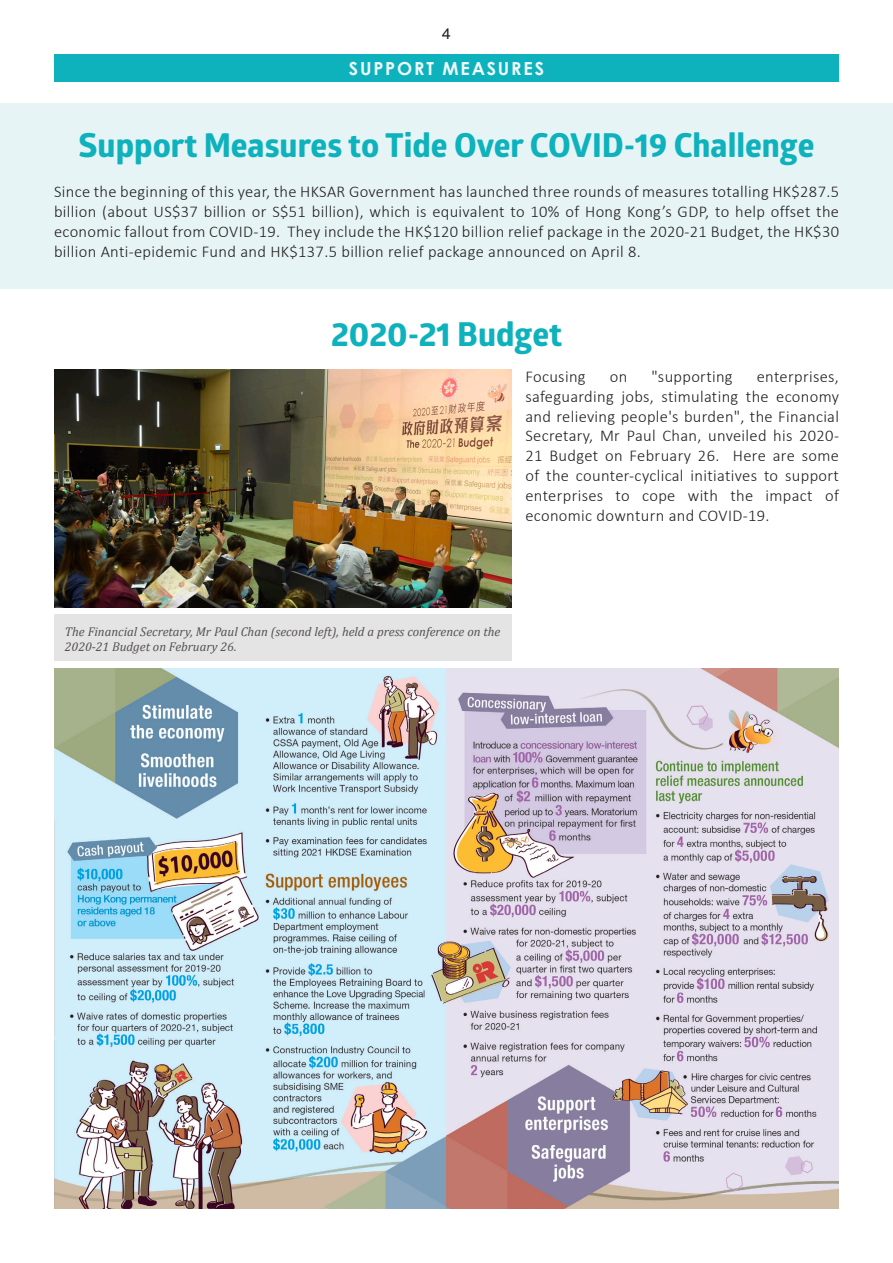
<style>
.page{position:relative;width:893px;height:1263px;background:#fff}
.page>*{position:absolute;margin:0;border:0;box-sizing:border-box;transform-origin:0 0}
.t1{font:700 33px "Globerx";color:#0eb2bc}
.t2{font:700 18px "Century Gothic";letter-spacing:.1em;color:#f0f9fb}
.Paragraph_Style_1{font:300 16.5px/19.8px "Calibri";letter-spacing:.02em;color:#231f20;text-align:justify}
.t3{font:expanded 14.85px "Helvetica Neue";color:#231f20;scale:.91 1}
.t4{font:italic 12.75px/15.3px "Cambria";color:#565151}
</style>
<div class="page">
<div style="left:54px;top:614px;width:457px;height:47px;background:#e4e4e5"></div>
<div style="left:0;top:104px;width:893px;height:185px;background:#e6f4f5"></div>
<div style="left:54px;top:54px;width:785px;height:28px;background:#0eb2bc"></div>
<img style="left:54px;top:370px;width:457px;height:238px">
<img style="left:54px;top:668px;width:785px;height:541px">
<p class="t3" style="left:442px;top:25px;width:11px">4</p>
<p class="t2" style="left:349px;top:57px;width:197px">SUPPORT MEASURES</p>
<p class="t1" style="left:79px;top:121px;width:737px">Support Measures to Tide Over COVID-19 Challenge</p>
<p class="Paragraph_Style_1" style="left:54px;top:181px;width:787px">Since the beginning of this year, the HKSAR Government has launched three rounds of measures totalling HK$287.5 billion (about US$37 billion or S$51 billion), which is equivalent to 10% of Hong Kong’s GDP, to help offset the economic fallout from COVID-19. They include the HK$120 billion relief package in the 2020-21 Budget, the HK$30 billion Anti-epidemic Fund and HK$137.5 billion relief package announced on April 8.</p>
<p class="t1" style="left:331px;top:310px;width:232px">2020-21 Budget</p>
<p class="Paragraph_Style_1" style="left:525px;top:366px;width:62px">Focusing</p>
<p class="Paragraph_Style_1" style="left:610px;top:366px;width:19px">on</p>
<p class="Paragraph_Style_1" style="left:651px;top:366px;width:83px">"supporting</p>
<p class="Paragraph_Style_1" style="left:525px;top:366px;width:315px;text-indent:231px">enterprises, safeguarding jobs, stimulating the economy and relieving people's burden", the Financial Secretary, Mr Paul Chan, unveiled his 2020- 21 Budget on February 26. Here are some of the counter-cyclical initiatives to support enterprises to cope with the impact of economic downturn and COVID-19.</p>
<p class="t4" style="left:65px;top:623px;width:437px">The Financial Secretary, Mr Paul Chan (second left), held a press conference on the<br>2020-21 Budget on February 26.</p>
</div>
